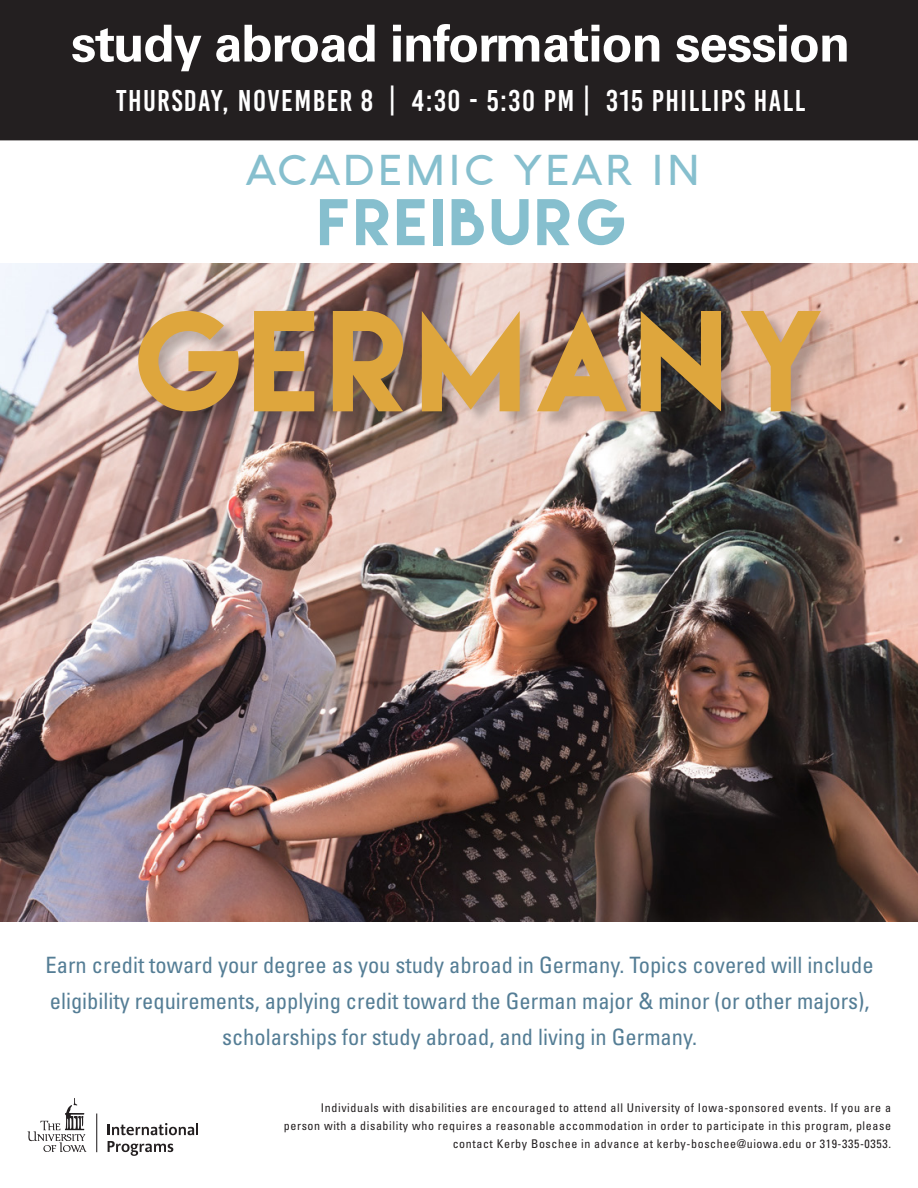
<style>
.page{position:relative;width:918px;height:1188px;background:#fff}
.page>*{position:absolute;margin:0;border:0;box-sizing:border-box;transform-origin:0 0}
.t1{font:127.5px "Lemon Milk";letter-spacing:.075em;color:#dea63d}
.t2{font:58.5px "Lemon Milk";letter-spacing:.075em;color:#86bfce}
.t3{font:700 51px "Univers LT Std";letter-spacing:-.02em;color:#fff}
.t4{font:500 42px "Aquawax";letter-spacing:.075em;color:#86bfce}
.t5{font:30px "Bebas Kai";letter-spacing:.05em;color:#fff}
.t6{font:condensed 22.5px/36px "Univers LT Std";color:#547d95;text-align:center}
.t7{font:condensed 12px/18px "Univers LT Std";letter-spacing:.05em;color:#231f20;text-align:right}
</style>
<div class="page">
<img style="left:0;top:263px;width:918px;height:659px">
<svg style="left:28px;top:1098px;width:58px;height:54px"></svg>
<svg style="left:108px;top:1123px;width:90px;height:12px"></svg>
<svg style="left:108px;top:1141px;width:65px;height:15px"></svg>
<hr style="left:96px;top:1114px;width:1px;height:38px;background:#231f20">
<div style="left:0;top:0;width:918px;height:140px;background:#231f20"></div>
<div style="left:140px;top:312px;width:698px;height:117px;background:#231f20;opacity:.26"></div>
<p class="t3" style="left:71px;top:14px;width:781px">study abroad information session</p>
<p class="t5" style="left:116px;top:85px;width:691px">THURSDAY, NOVEMBER 8 | 4:30 - 5:30 PM | 315 PHILLIPS HALL</p>
<p class="t4" style="left:247px;top:146px;width:455px">ACADEMIC YEAR IN</p>
<p class="t2" style="left:320px;top:192px;width:308px">FREIBURG</p>
<p class="t1" style="left:138px;top:296px;width:689px">GERMANY</p>
<p class="t6" style="left:46px;top:947px;width:830px">Earn credit toward your degree as you study abroad in Germany. Topics covered will include eligibility requirements, applying credit toward the German major &amp; minor (or other majors), scholarships for study abroad, and living in Germany.</p>
<p class="t7" style="left:284px;top:1099px;width:609px">Individuals with disabilities are encouraged to attend all University of Iowa-sponsored events. If you are a person with a disability who requires a reasonable accommodation in order to participate in this program, please contact Kerby Boschee in advance at kerby-boschee@uiowa.edu or 319-335-0353.</p>
</div>
